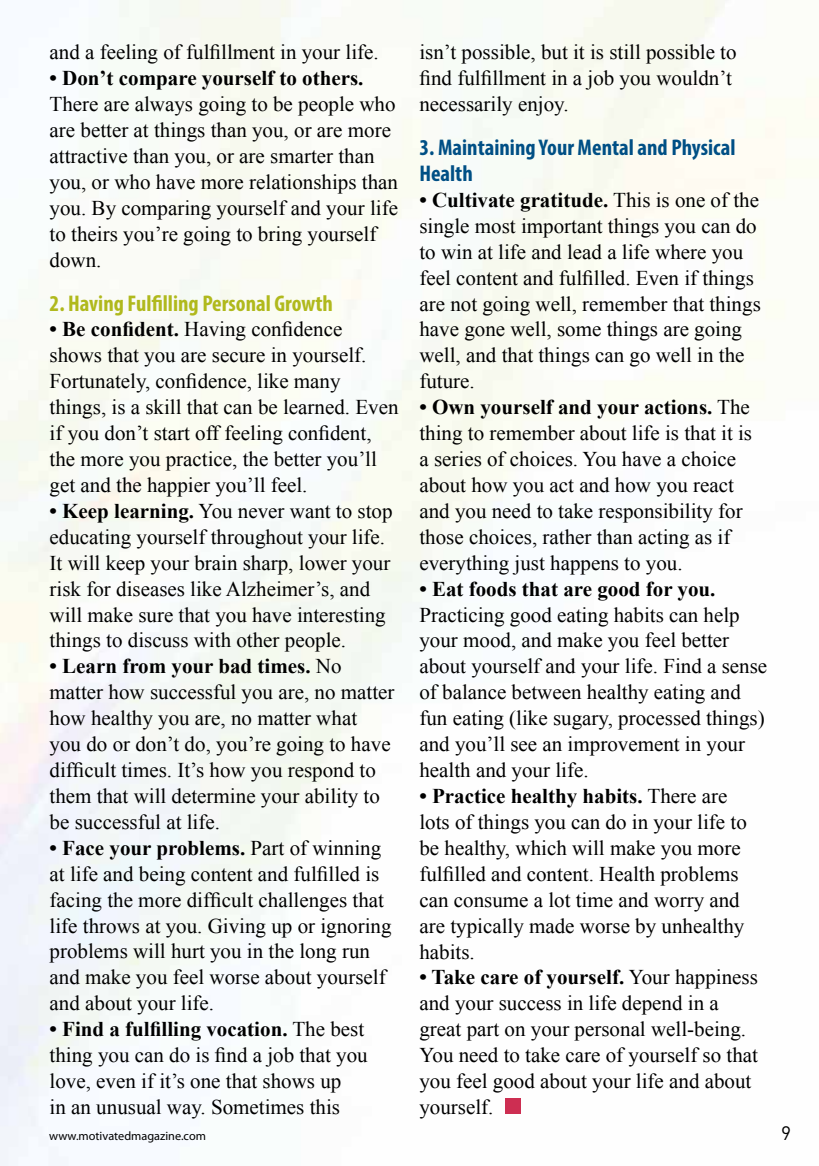
<style>
.page{position:relative;width:819px;height:1166px;background:#fff}
.page>*{position:absolute;margin:0;border:0;box-sizing:border-box;transform-origin:0 0}
.t1{font:700 condensed 22.75px/25.9px "Myriad Pro";color:#004f85}
.t2{font:700 condensed 22.75px "Myriad Pro";color:#b0b91d}
.t3{font:21px/25.9px "Times New Roman";color:#000}
.t4{font:700 21px "Times New Roman";color:#000}
.t5{font:19.25px "DIN Pro";color:#000}
.t6{font:12.25px "Myriad Pro";color:#000}
.s1{font-weight:700}
</style>
<div class="page">
<img style="left:0;top:0;width:819px;height:1166px">
<div style="left:505px;top:1098px;width:15px;height:16px;background:#cd2e52"></div>
<p class="t3" style="left:50px;top:39px;width:330px">and a feeling of fulfillment in your life.</p>
<p class="t4" style="left:50px;top:64px;width:315px">• Don’t compare yourself to others.</p>
<p class="t3" style="left:50px;top:91px;width:350px">There are always going to be people who are better at things than you, or are more attractive than you, or are smarter than you, or who have more relationships than you. By comparing yourself and your life to theirs you’re going to bring yourself down.</p>
<p class="t2" style="left:50px;top:289px;width:285px">2. Having Fulfilling Personal Growth</p>
<p class="t3" style="left:50px;top:316px;width:350px"><span class="s1">• Be confident.</span> Having confidence shows that you are secure in yourself.<br>Fortunately, confidence, like many things, is a skill that can be learned. Even if you don’t start off feeling confident, the more you practice, the better you’ll get and the happier you’ll feel.</p>
<p class="t3" style="left:50px;top:497px;width:344px"><span class="s1">• Keep learning.</span> You never want to stop educating yourself throughout your life.<br>It will keep your brain sharp, lower your risk for diseases like Alzheimer’s, and will make sure that you have interesting things to discuss with other people.</p>
<p class="t3" style="left:50px;top:653px;width:346px"><span class="s1">• Learn from your bad times.</span> No matter how successful you are, no matter how healthy you are, no matter what<br>you do or don’t do, you’re going to have difficult times. It’s how you respond to them that will determine your ability to be successful at life.</p>
<p class="t3" style="left:50px;top:834px;width:343px"><span class="s1">• Face your problems.</span> Part of winning at life and being content and fulfilled is facing the more difficult challenges that life throws at you. Giving up or ignoring problems will hurt you in the long run and make you feel worse about yourself and about your life.</p>
<p class="t3" style="left:50px;top:1016px;width:319px"><span class="s1">• Find a fulfilling vocation.</span> The best thing you can do is find a job that you love, even if it’s one that shows up<br>in an unusual way. Sometimes this</p>
<p class="t3" style="left:419px;top:39px;width:319px">isn’t possible, but it is still possible to find fulfillment in a job you wouldn’t necessarily enjoy.</p>
<p class="t1" style="left:419px;top:134px;width:318px">3. Maintaining Your Mental and Physical<br>Health</p>
<p class="t3" style="left:419px;top:186px;width:343px"><span class="s1">• Cultivate gratitude.</span> This is one of the single most important things you can do to win at life and lead a life where you feel content and fulfilled. Even if things are not going well, remember that things have gone well, some things are going well, and that things can go well in the future.</p>
<p class="t3" style="left:419px;top:394px;width:334px"><span class="s1">• Own yourself and your actions.</span> The thing to remember about life is that it is a series of choices. You have a choice about how you act and how you react and you need to take responsibility for those choices, rather than acting as if everything just happens to you.</p>
<p class="t4" style="left:419px;top:574px;width:297px">• Eat foods that are good for you.</p>
<p class="t3" style="left:419px;top:601px;width:349px">Practicing good eating habits can help your mood, and make you feel better about yourself and your life. Find a sense of balance between healthy eating and fun eating (like sugary, processed things) and you’ll see an improvement in your health and your life.</p>
<p class="t3" style="left:419px;top:783px;width:329px"><span class="s1">• Practice healthy habits.</span> There are lots of things you can do in your life to be healthy, which will make you more fulfilled and content. Health problems can consume a lot time and worry and are typically made worse by unhealthy habits.</p>
<p class="t3" style="left:419px;top:964px;width:340px"><span class="s1">• Take care of yourself.</span> Your happiness and your success in life depend in a great part on your personal well-being.<br>You need to take care of yourself so that you feel good about your life and about yourself.</p>
<p class="t6" style="left:49px;top:1128px;width:158px">www.motivatedmagazine.com</p>
<p class="t5" style="left:781px;top:1120px;width:12px">9</p>
</div>
